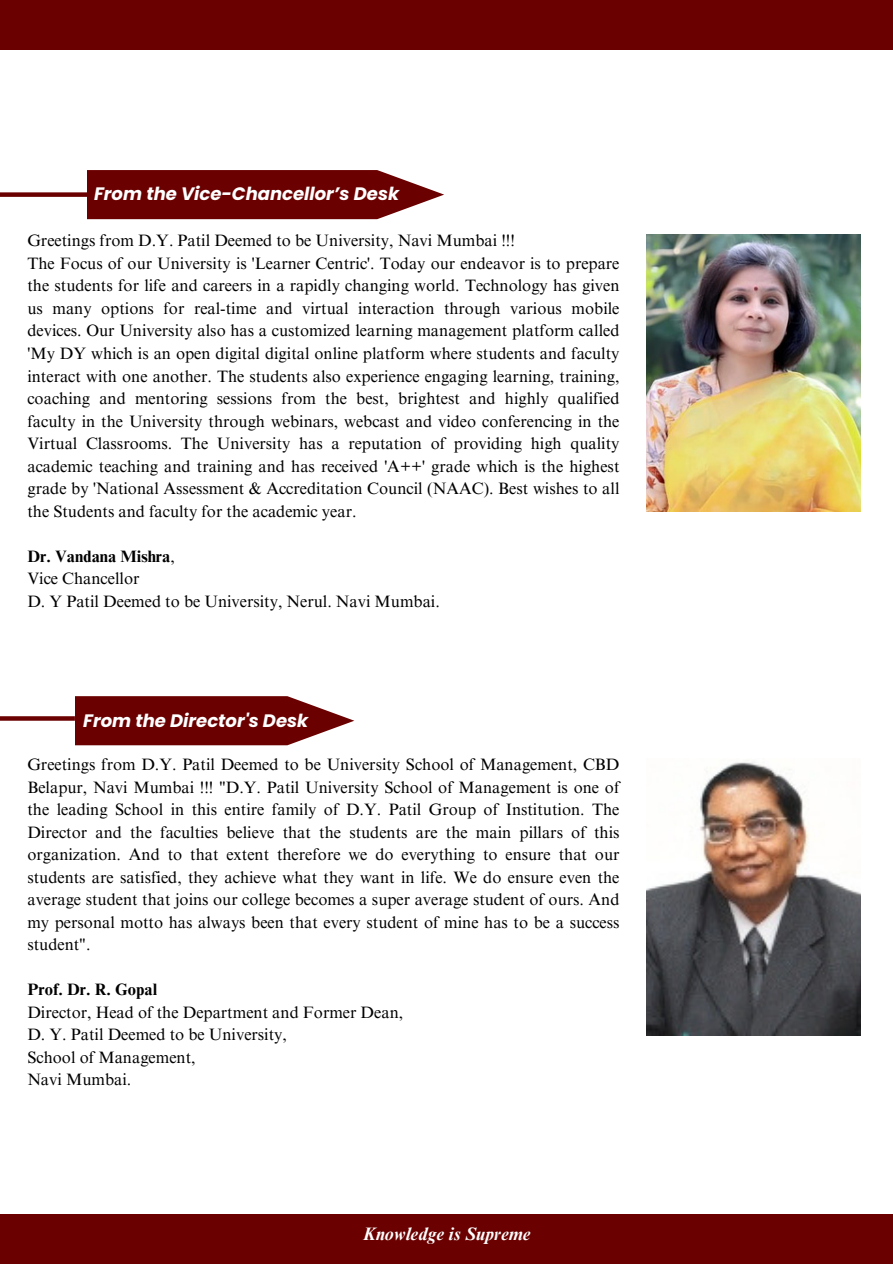
<style>
.page{position:relative;width:893px;height:1264px;background:#fff}
.page>*{position:absolute;margin:0;border:0;box-sizing:border-box;transform-origin:0 0}
.t1{font:italic 700 18px "Poppins";color:#fff}
.t2{font:italic 700 18px "Times NRMT Pro";color:#fff}
.t3{font:16.5px/22.5px "Times NRMT Pro";color:#000;text-align:justify}
.t4{font:700 16.5px "Times NRMT Pro";color:#000}
.s1{font-weight:400}
</style>
<div class="page">
<img style="left:646px;top:234px;width:214px;height:277px">
<div style="left:0;top:0;width:892px;height:50px;background:#6b0000"></div>
<div style="left:0;top:1214px;width:892px;height:49px;background:#6b0000"></div>
<svg style="left:87px;top:170px;width:357px;height:49px;background:#781818"></svg>
<div style="left:0;top:192px;width:89px;height:5px;background:#6b0000"></div>
<svg style="left:75px;top:696px;width:279px;height:49px;background:#7c1d1d"></svg>
<svg style="left:0;top:716px;width:75px;height:4px"></svg>
<img style="left:646px;top:762px;width:214px;height:273px">
<p class="t1" style="left:94px;top:181px;width:306px">From the Vice-Chancellor’s Desk</p>
<p class="t3" style="left:27px;top:231px;width:489px">Greetings from D.Y. Patil Deemed to be University, Navi Mumbai !!!</p>
<p class="t3" style="left:27px;top:254px;width:593px">The Focus of our University is 'Learner Centric'. Today our endeavor is to prepare the students for life and careers in a rapidly changing world. Technology has given us many options for real-time and virtual interaction through various mobile devices. Our University also has a customized learning management platform called 'My DY which is an open digital digital online platform where students and faculty interact with one another. The students also experience engaging learning, training, coaching and mentoring sessions from the best, brightest and highly qualified faculty in the University through webinars, webcast and video conferencing in the Virtual Classrooms. The University has a reputation of providing high quality academic teaching and training and has received 'A++' grade which is the highest grade by 'National Assessment &amp; Accreditation Council (NAAC). Best wishes to all the Students and faculty for the academic year.</p>
<p class="t4" style="left:27px;top:549px;width:149px">Dr. Vandana Mishra<span class="s1">,</span></p>
<p class="t3" style="left:27px;top:569px;width:114px">Vice Chancellor</p>
<p class="t3" style="left:27px;top:591px;width:414px">D. Y Patil Deemed to be University, Nerul. Navi Mumbai.</p>
<p class="t1" style="left:83px;top:707px;width:227px">From the Director's Desk</p>
<p class="t3" style="left:27px;top:755px;width:593px">Greetings from D.Y. Patil Deemed to be University School of Management, CBD Belapur, Navi Mumbai !!! "D.Y. Patil University School of Management is one of the leading School in this entire family of D.Y. Patil Group of Institution. The Director and the faculties believe that the students are the main pillars of this organization. And to that extent therefore we do everything to ensure that our students are satisfied, they achieve what they want in life. We do ensure even the average student that joins our college becomes a super average student of ours. And my personal motto has always been that every student of mine has to be a success student".</p>
<p class="t4" style="left:27px;top:983px;width:131px">Prof. Dr. R. Gopal</p>
<p class="t3" style="left:27px;top:1002px;width:377px">Director, Head of the Department and Former Dean,</p>
<p class="t3" style="left:27px;top:1025px;width:261px">D. Y. Patil Deemed to be University,</p>
<p class="t3" style="left:27px;top:1047px;width:170px">School of Management,</p>
<p class="t3" style="left:27px;top:1070px;width:105px">Navi Mumbai.</p>
<p class="t2" style="left:363px;top:1227px;width:169px">Knowledge is Supreme</p>
</div>
